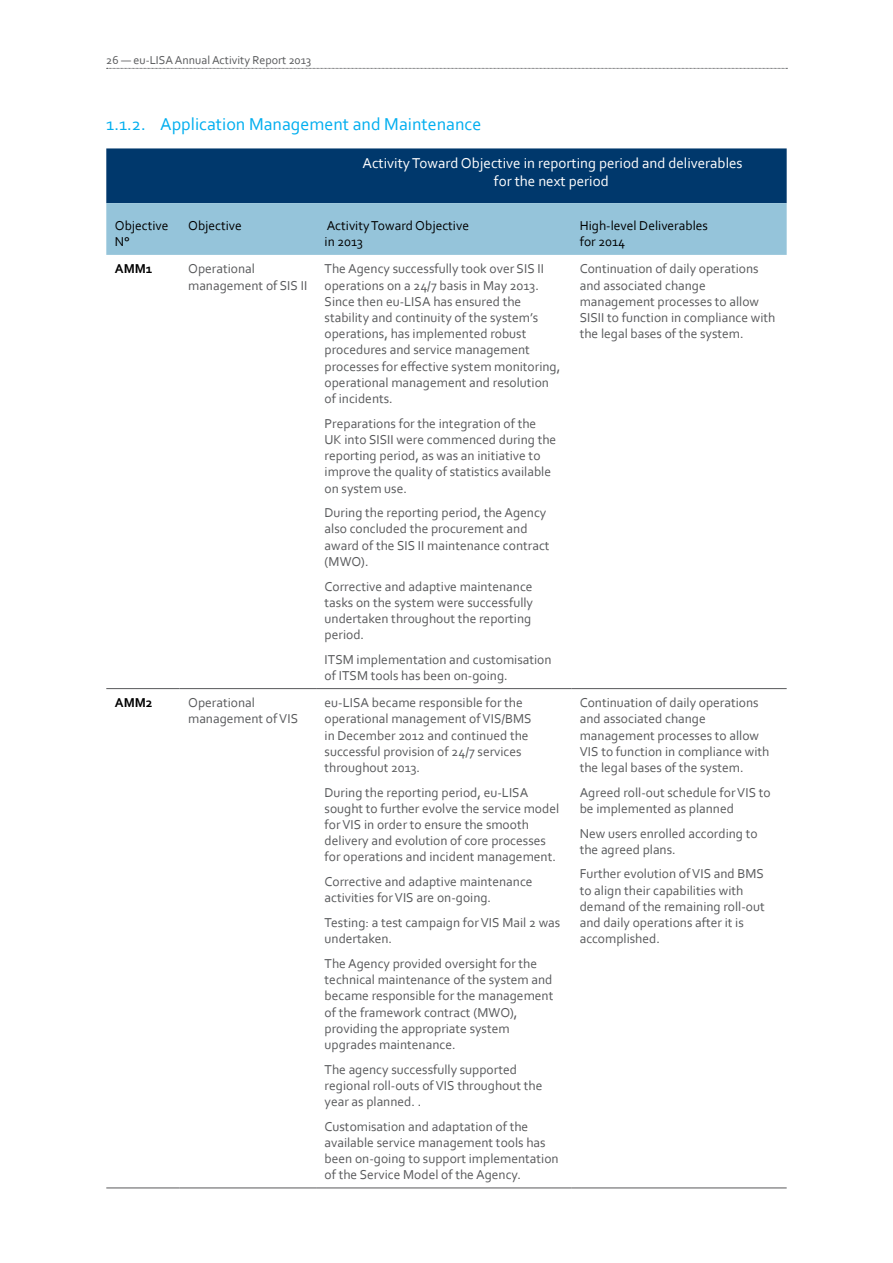
<style>
.page{position:relative;width:893px;height:1263px;background:#fff}
.page>*{position:absolute;margin:0;border:0;box-sizing:border-box;transform-origin:0 0}
.t1{font:18px "Corbel";color:#00aeef}
.t2{font:15px/18px "Corbel";color:#fff;text-align:center}
.t3{font:13.5px/16.2px "Corbel";color:#58595b}
.t4{font:13.5px/16.2px "Corbel";color:#000}
.t5{font:700 13.5px "Corbel";color:#000}
.t6{font:12px "Corbel";color:#58595b}
</style>
<div class="page">
<svg style="left:107px;top:68px;width:680px;height:1px"></svg>
<svg style="left:106px;top:148px;width:681px;height:107px;background:#497da2"></svg>
<hr style="left:106px;top:688px;width:74px;height:1px;background:#58595b">
<hr style="left:180px;top:688px;width:136px;height:1px;background:#58595b">
<hr style="left:316px;top:688px;width:255px;height:1px;background:#58595b">
<hr style="left:571px;top:688px;width:216px;height:1px;background:#58595b">
<hr style="left:106px;top:1187px;width:74px;height:1px;background:#58595b">
<hr style="left:180px;top:1187px;width:136px;height:1px;background:#58595b">
<hr style="left:316px;top:1187px;width:255px;height:1px;background:#58595b">
<hr style="left:571px;top:1187px;width:216px;height:1px;background:#58595b">
<p class="t6" style="left:106px;top:52px;width:206px">26 — eu-LISA Annual Activity Report 2013</p>
<h1 class="t1" style="left:106px;top:113px;width:377px">1.1.2. Application Management and Maintenance</h1>
<p class="t2" style="left:362px;top:154px;width:382px">Activity Toward Objective in reporting period and deliverables for the next period</p>
<p class="t4" style="left:115px;top:217px;width:55px">Objective<br>N°</p>
<p class="t4" style="left:188px;top:217px;width:55px">Objective</p>
<p class="t4" style="left:325px;top:217px;width:146px">Activity Toward Objective in 2013</p>
<p class="t4" style="left:580px;top:217px;width:130px">High-level Deliverables for 2014</p>
<p class="t5" style="left:115px;top:261px;width:39px">AMM1</p>
<p class="t3" style="left:188px;top:260px;width:121px">Operational management of SIS II</p>
<p class="t3" style="left:325px;top:260px;width:237px">The Agency successfully took over SIS II operations on a 24/7 basis in May 2013.<br>Since then eu-LISA has ensured the stability and continuity of the system’s operations, has implemented robust procedures and service management processes for effective system monitoring, operational management and resolution of incidents.</p>
<p class="t3" style="left:325px;top:415px;width:233px">Preparations for the integration of the UK into SISII were commenced during the reporting period, as was an initiative to improve the quality of statistics available on system use.</p>
<p class="t3" style="left:325px;top:504px;width:226px">During the reporting period, the Agency also concluded the procurement and award of the SIS II maintenance contract (MWO).</p>
<p class="t3" style="left:325px;top:578px;width:210px">Corrective and adaptive maintenance tasks on the system were successfully undertaken throughout the reporting period.</p>
<p class="t3" style="left:325px;top:651px;width:228px">ITSM implementation and customisation of ITSM tools has been on-going.</p>
<p class="t3" style="left:580px;top:260px;width:197px">Continuation of daily operations and associated change management processes to allow<br>SISII to function in compliance with the legal bases of the system.</p>
<p class="t5" style="left:115px;top:694px;width:39px">AMM2</p>
<p class="t3" style="left:188px;top:694px;width:112px">Operational management of VIS</p>
<p class="t3" style="left:325px;top:694px;width:209px">eu-LISA became responsible for the operational management of VIS/BMS in December 2012 and continued the successful provision of 24/7 services throughout 2013.</p>
<p class="t3" style="left:325px;top:784px;width:236px">During the reporting period, eu-LISA sought to further evolve the service model for VIS in order to ensure the smooth delivery and evolution of core processes for operations and incident management.</p>
<p class="t3" style="left:325px;top:873px;width:210px">Corrective and adaptive maintenance activities for VIS are on-going.</p>
<p class="t3" style="left:325px;top:914px;width:237px">Testing: a test campaign for VIS Mail 2 was undertaken.</p>
<p class="t3" style="left:325px;top:955px;width:230px">The Agency provided oversight for the technical maintenance of the system and became responsible for the management of the framework contract (MWO), providing the appropriate system upgrades maintenance.</p>
<p class="t3" style="left:325px;top:1061px;width:219px">The agency successfully supported regional roll-outs of VIS throughout the year as planned. .</p>
<p class="t3" style="left:325px;top:1118px;width:236px">Customisation and adaptation of the available service management tools has been on-going to support implementation of the Service Model of the Agency.</p>
<p class="t3" style="left:580px;top:694px;width:191px">Continuation of daily operations and associated change management processes to allow<br>VIS to function in compliance with the legal bases of the system.</p>
<p class="t3" style="left:580px;top:784px;width:193px">Agreed roll-out schedule for VIS to be implemented as planned</p>
<p class="t3" style="left:580px;top:825px;width:179px">New users enrolled according to the agreed plans.</p>
<p class="t3" style="left:580px;top:865px;width:187px">Further evolution of VIS and BMS to align their capabilities with demand of the remaining roll-out and daily operations after it is accomplished.</p>
</div>
